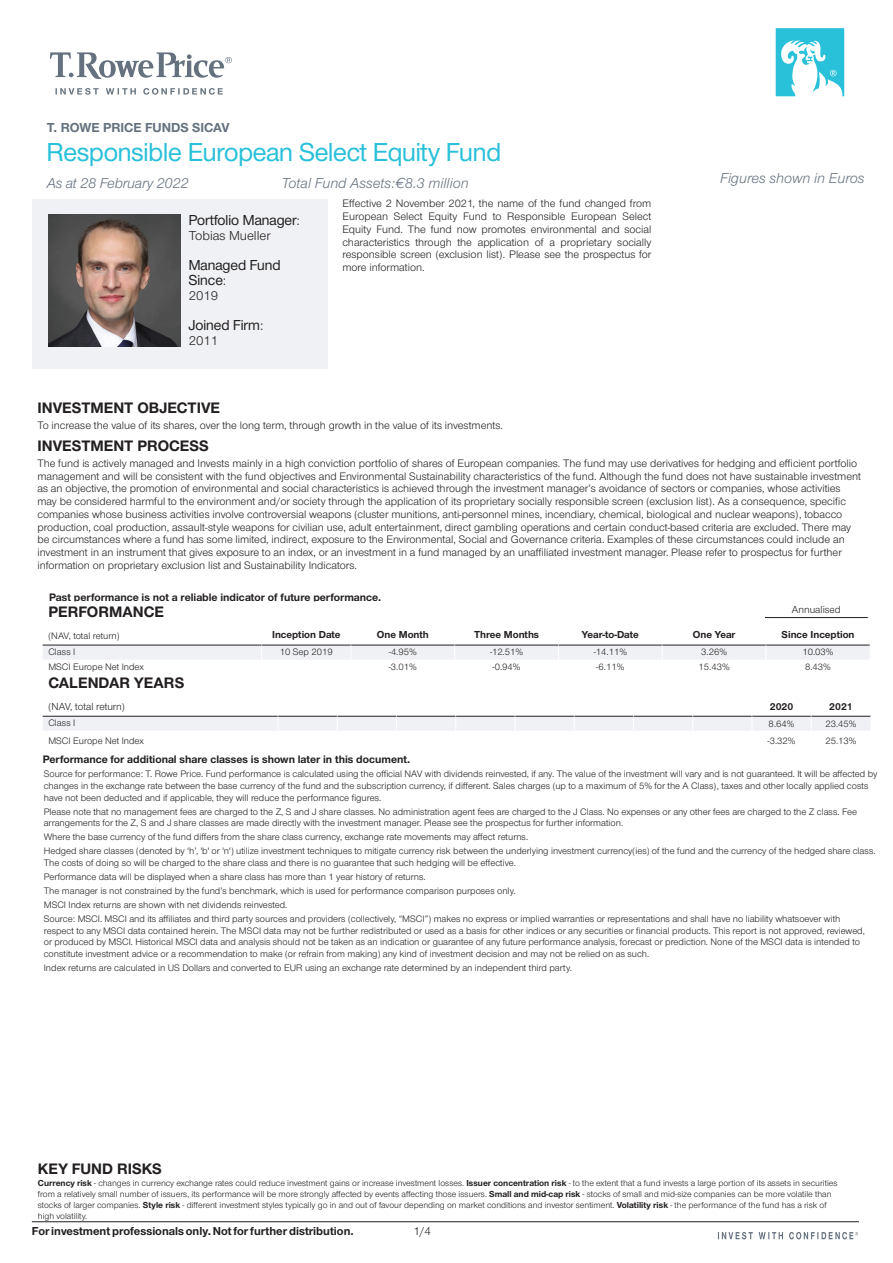
<style>
.page{position:relative;width:893px;height:1263px;background:#fff}
.page>*{position:absolute;margin:0;border:0;box-sizing:border-box;transform-origin:0 0}
.t1{font:500 27px "Nimbus San Nov D";letter-spacing:-.005em;color:#29c0da}
.t2{font:700 15.75px "Nimbus San Nov";color:#231f20}
.t3{font:italic 15px "Nimbus San Nov";color:#65717f}
.t4{font:500 15px/15px "Nimbus San Nov D";color:#231f20}
.t5{font:700 13.5px "Nimbus San Nov";color:#65717f}
.t6{font:13.5px "Nimbus San Nov";color:#231f20}
.t7{font:700 12px "Nimbus San Nov";color:#231f20}
.t8{font:12px "Nimbus San Nov";color:#231f20}
.t9{font:11.25px/12.8px "Nimbus San Nov";color:#231f20}
.t10{font:700 11.25px "Nimbus San Nov";color:#231f20}
.t11{font:700 10.5px "Nimbus San Nov";color:#231f20}
.t12{font:10.5px "Nimbus San Nov";color:#231f20}
.t13{font:9.75px/11.7px "Nimbus San Nov";color:#231f20}
.t14{font:9px/10.8px "Nimbus San Nov";color:#231f20}
.s1{font-family:"Nimbus San Nov";font-weight:400;font-size:13.5px}
.s2{font-weight:700}
</style>
<div class="page">
<svg style="left:55px;top:88px;width:168px;height:7px"></svg>
<svg style="left:50px;top:52px;width:182px;height:27px"></svg>
<svg style="left:776px;top:28px;width:68px;height:68px"></svg>
<svg style="left:718px;top:1232px;width:140px;height:7px"></svg>
<hr style="left:32px;top:1221px;width:827px;height:1px;background:#231f20">
<svg style="left:43px;top:617px;width:827px;height:43px"></svg>
<svg style="left:43px;top:715px;width:827px;height:16px"></svg>
<div style="left:32px;top:200px;width:295px;height:169px;background:#eff1f4"></div>
<img style="left:49px;top:215px;width:131px;height:132px">
<h3 class="t5" style="left:47px;top:120px;width:184px">T. ROWE PRICE FUNDS SICAV</h3>
<h1 class="t1" style="left:47px;top:136px;width:456px">Responsible European Select Equity Fund</h1>
<h3 class="t3" style="left:47px;top:174px;width:144px">As at 28 February 2022</h3>
<h3 class="t3" style="left:281px;top:174px;width:189px">Total Fund Assets:€8.3 million</h3>
<h3 class="t4" style="left:189px;top:212px;width:113px">Portfolio Manager<span class="s1">:</span></h3>
<h3 class="t6" style="left:189px;top:228px;width:83px">Tobias Mueller</h3>
<h3 class="t4" style="left:189px;top:257px;width:93px">Managed Fund<br>Since<span class="s1">:</span></h3>
<h3 class="t6" style="left:189px;top:288px;width:31px">2019</h3>
<h3 class="t4" style="left:189px;top:317px;width:76px">Joined Firm<span class="s1">:</span></h3>
<h3 class="t6" style="left:189px;top:333px;width:31px">2011</h3>
<p class="t9" style="left:342px;top:197px;width:311px;text-align:justify">Effective 2 November 2021, the name of the fund changed from European Select Equity Fund to Responsible European Select Equity Fund. The fund now promotes environmental and social characteristics through the application of a proprietary socially responsible screen (exclusion list). Please see the prospectus for more information.</p>
<h3 class="t3" style="left:720px;top:170px;width:146px">Figures shown in Euros</h3>
<h2 class="t2" style="left:37px;top:399px;width:184px">INVESTMENT OBJECTIVE</h2>
<p class="t9" style="left:37px;top:419px;width:467px">To increase the value of its shares, over the long term, through growth in the value of its investments.</p>
<h2 class="t2" style="left:37px;top:436px;width:173px">INVESTMENT PROCESS</h2>
<p class="t9" style="left:37px;top:457px;width:825px">The fund is actively managed and Invests mainly in a high conviction portfolio of shares of European companies. The fund may use derivatives for hedging and efficient portfolio management and will be consistent with the fund objectives and Environmental Sustainability characteristics of the fund. Although the fund does not have sustainable investment as an objective, the promotion of environmental and social characteristics is achieved through the investment manager’s avoidance of sectors or companies, whose activities may be considered harmful to the environment and/or society through the application of its proprietary socially responsible screen (exclusion list). As a consequence, specific companies whose business activities involve controversial weapons (cluster munitions, anti-personnel mines, incendiary, chemical, biological and nuclear weapons), tobacco production, coal production, assault-style weapons for civilian use, adult entertainment, direct gambling operations and certain conduct-based criteria are excluded. There may be circumstances where a fund has some limited, indirect, exposure to the Environmental, Social and Governance criteria. Examples of these circumstances could include an investment in an instrument that gives exposure to an index, or an investment in a fund managed by an unaffiliated investment manager. Please refer to prospectus for further information on proprietary exclusion list and Sustainability Indicators.</p>
<p class="t10" style="left:49px;top:591px;width:334px">Past performance is not a reliable indicator of future performance.</p>
<h2 class="t2" style="left:48px;top:602px;width:117px">PERFORMANCE</h2>
<p class="t12" style="left:792px;top:603px;width:50px">Annualised</p>
<p class="t13" style="left:48px;top:630px;width:72px">(NAV, total return)</p>
<p class="t11" style="left:272px;top:628px;width:70px">Inception Date</p>
<p class="t11" style="left:377px;top:628px;width:53px">One Month</p>
<p class="t11" style="left:474px;top:628px;width:67px">Three Months</p>
<p class="t11" style="left:582px;top:628px;width:58px">Year-to-Date</p>
<p class="t11" style="left:693px;top:628px;width:44px">One Year</p>
<p class="t11" style="left:782px;top:628px;width:74px">Since Inception</p>
<p class="t13" style="left:48px;top:646px;width:28px">Class I</p>
<p class="t13" style="left:280px;top:646px;width:55px">10 Sep 2019</p>
<p class="t13" style="left:389px;top:646px;width:29px">-4.95%</p>
<p class="t13" style="left:490px;top:646px;width:35px">-12.51%</p>
<p class="t13" style="left:594px;top:646px;width:35px">-14.11%</p>
<p class="t13" style="left:701px;top:646px;width:27px">3.26%</p>
<p class="t13" style="left:802px;top:646px;width:33px">10.03%</p>
<p class="t13" style="left:48px;top:661px;width:97px">MSCI Europe Net Index</p>
<p class="t13" style="left:389px;top:661px;width:30px">-3.01%</p>
<p class="t13" style="left:493px;top:661px;width:30px">-0.94%</p>
<p class="t13" style="left:596px;top:661px;width:30px">-6.11%</p>
<p class="t13" style="left:698px;top:661px;width:33px">15.43%</p>
<p class="t13" style="left:805px;top:661px;width:27px">8.43%</p>
<h2 class="t2" style="left:48px;top:674px;width:137px">CALENDAR YEARS</h2>
<p class="t12" style="left:48px;top:700px;width:78px">(NAV, total return)</p>
<p class="t11" style="left:770px;top:700px;width:25px">2020</p>
<p class="t11" style="left:829px;top:700px;width:25px">2021</p>
<p class="t13" style="left:48px;top:717px;width:28px">Class I</p>
<p class="t13" style="left:769px;top:718px;width:27px">8.64%</p>
<p class="t13" style="left:825px;top:718px;width:33px">23.45%</p>
<p class="t13" style="left:48px;top:734px;width:97px">MSCI Europe Net Index</p>
<p class="t13" style="left:768px;top:734px;width:30px">-3.32%</p>
<p class="t13" style="left:825px;top:734px;width:33px">25.13%</p>
<p class="t10" style="left:43px;top:753px;width:369px">Performance for additional share classes is shown later in this document.</p>
<p class="t13" style="left:44px;top:768px;width:835px">Source for performance: T. Rowe Price. Fund performance is calculated using the official NAV with dividends reinvested, if any. The value of the investment will vary and is not guaranteed. It will be affected by changes in the exchange rate between the base currency of the fund and the subscription currency, if different. Sales charges (up to a maximum of 5% for the A Class), taxes and other locally applied costs have not been deducted and if applicable, they will reduce the performance figures.</p>
<p class="t13" style="left:44px;top:806px;width:815px">Please note that no management fees are charged to the Z, S and J share classes. No administration agent fees are charged to the J Class. No expenses or any other fees are charged to the Z class. Fee arrangements for the Z, S and J share classes are made directly with the investment manager. Please see the prospectus for further information.</p>
<p class="t13" style="left:44px;top:830px;width:833px;line-height:14px">Where the base currency of the fund differs from the share class currency, exchange rate movements may affect returns.<br>Hedged share classes (denoted by ‘h’, 'b' or 'n') utilize investment techniques to mitigate currency risk between the underlying investment currency(ies) of the fund and the currency of the hedged share class.</p>
<p class="t13" style="left:44px;top:856px;width:798px;line-height:14px">The costs of doing so will be charged to the share class and there is no guarantee that such hedging will be effective.<br>Performance data will be displayed when a share class has more than 1 year history of returns.<br>The manager is not constrained by the fund’s benchmark, which is used for performance comparison purposes only.<br>MSCI Index returns are shown with net dividends reinvested.<br>Source: MSCI. MSCI and its affiliates and third party sources and providers (collectively, “MSCI”) makes no express or implied warranties or representations and shall have no liability whatsoever with</p>
<p class="t13" style="left:44px;top:924px;width:823px">respect to any MSCI data contained herein. The MSCI data may not be further redistributed or used as a basis for other indices or any securities or financial products. This report is not approved, reviewed, or produced by MSCI. Historical MSCI data and analysis should not be taken as an indication or guarantee of any future performance analysis, forecast or prediction. None of the MSCI data is intended to constitute investment advice or a recommendation to make (or refrain from making) any kind of investment decision and may not be relied on as such.</p>
<p class="t13" style="left:44px;top:962px;width:530px">Index returns are calculated in US Dollars and converted to EUR using an exchange rate determined by an independent third party.</p>
<h2 class="t2" style="left:38px;top:1160px;width:125px">KEY FUND RISKS</h2>
<p class="t14" style="left:38px;top:1178px;width:801px"><span class="s2">Currency risk</span> - changes in currency exchange rates could reduce investment gains or increase investment losses. <span class="s2">Issuer concentration risk</span> - to the extent that a fund invests a large portion of its assets in securities from a relatively small number of issuers, its performance will be more strongly affected by events affecting those issuers. <span class="s2">Small and mid-cap risk</span> - stocks of small and mid-size companies can be more volatile than stocks of larger companies. <span class="s2">Style risk</span> - different investment styles typically go in and out of favour depending on market conditions and investor sentiment. <span class="s2">Volatility risk</span> - the performance of the fund has a risk of high volatility.</p>
<p class="t7" style="left:32px;top:1224px;width:323px">For investment professionals only. Not for further distribution.</p>
<p class="t8" style="left:414px;top:1224px;width:19px">1/4</p>
</div>
